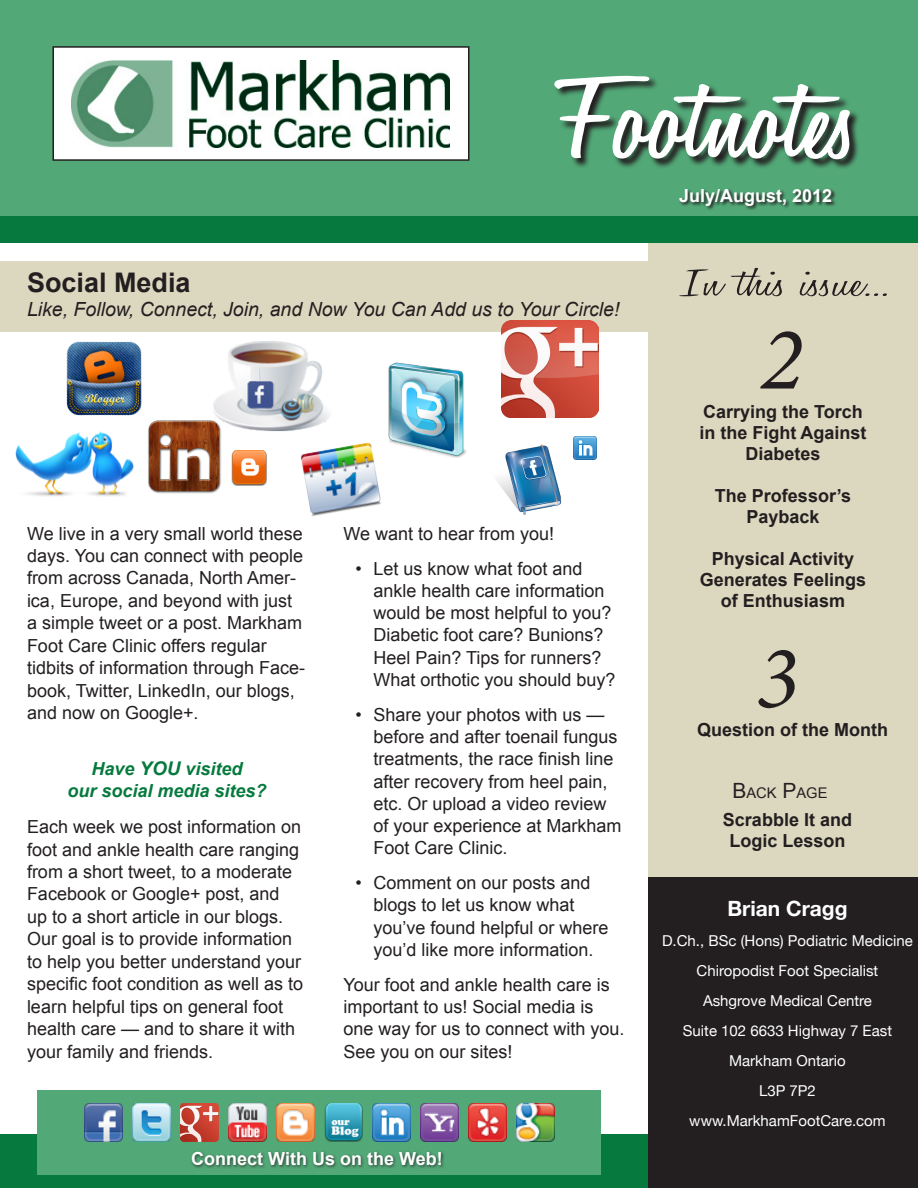
<style>
.page{position:relative;width:918px;height:1188px;background:#fff}
.page>*{position:absolute;margin:0;border:0;box-sizing:border-box;transform-origin:0 0}
.t1{font:italic 90px "Minion Pro";color:#231f20}
.t2{font:700 27px "Arial";color:#231f20}
.t3{font:700 21px "Helvetica Neue";color:#fff}
.t4{font:italic 19.5px "Arial";color:#231f20}
.t5{font:18px/22.5px "Arial";color:#231f20}
.t6{font:700 18px/21px "Arial";color:#231f20;text-align:center}
.t7{font:700 18px "Arial";color:#fff}
.t8{font:italic 700 18px "Arial";color:#067a3e}
.t9{font:15px "Helvetica Neue";color:#fff}
.t10{font:14.7px "Arial";color:#231f20}
.s1{font-size:18.9px}
.s2{font-size:21px}
</style>
<div class="page">
<div style="left:0;top:0;width:918px;height:216px;background:#52a877"></div>
<div style="left:0;top:216px;width:918px;height:27px;background:#067a3e"></div>
<div style="left:0;top:1134px;width:918px;height:54px;background:#067a3e"></div>
<div style="left:0;top:261px;width:648px;height:71px;background:#dcd8c0"></div>
<img style="left:15px;top:431px;width:119px;height:65px">
<img style="left:148px;top:420px;width:73px;height:74px">
<img style="left:209px;top:341px;width:120px;height:108px">
<img style="left:66px;top:341px;width:76px;height:75px">
<img style="left:298px;top:436px;width:83px;height:80px">
<img style="left:379px;top:363px;width:88px;height:95px">
<img style="left:496px;top:444px;width:66px;height:71px">
<img style="left:501px;top:320px;width:98px;height:98px">
<img style="left:232px;top:450px;width:35px;height:35px">
<img style="left:573px;top:436px;width:23px;height:23px">
<svg style="left:52px;top:46px;width:418px;height:115px;background:#e2e4e3"></svg>
<svg style="left:573px;top:112px;width:285px;height:56px"></svg>
<svg style="left:554px;top:76px;width:296px;height:83px"></svg>
<div style="left:648px;top:243px;width:270px;height:634px;background:#dcd8c0"></div>
<div style="left:648px;top:877px;width:270px;height:311px;background:#231f20"></div>
<svg style="left:679px;top:268px;width:208px;height:28px"></svg>
<div style="left:38px;top:1091px;width:563px;height:84px;background:#52a877"></div>
<svg style="left:679px;top:189px;width:157px;height:21px"></svg>
<img style="left:71px;top:60px;width:378px;height:87px">
<div style="left:190px;top:1151px;width:255px;height:18px;background:#231f20;opacity:.75"></div>
<img style="left:85px;top:1104px;width:38px;height:37px">
<img style="left:133px;top:1104px;width:38px;height:37px">
<img style="left:229px;top:1104px;width:37px;height:37px">
<img style="left:277px;top:1104px;width:37px;height:37px">
<img style="left:373px;top:1104px;width:37px;height:37px">
<img style="left:421px;top:1104px;width:37px;height:37px">
<img style="left:468px;top:1104px;width:38px;height:37px">
<img style="left:516px;top:1104px;width:38px;height:37px">
<img style="left:324px;top:1103px;width:39px;height:38px">
<img style="left:181px;top:1104px;width:37px;height:37px">
<p class="t2" style="left:27px;top:265px;width:165px">Social Media</p>
<p class="t4" style="left:27px;top:297px;width:594px">Like, Follow, Connect, Join, and Now You Can Add us to Your Circle!</p>
<p class="t5" style="left:27px;top:522px;width:280px">We live in a very small world these days. You can connect with people from across Canada, North Amer&shy;ica, Europe, and beyond with just a simple tweet or a post. Markham<br>Foot Care Clinic offers regular tidbits of information through Face&shy;book, Twitter, LinkedIn, our blogs, and now on Google+.</p>
<p class="t8" style="left:92px;top:756px;width:153px">Have <span class="s1">you</span> visited</p>
<p class="t8" style="left:68px;top:779px;width:201px">our social media sites?</p>
<p class="t5" style="left:27px;top:816px;width:278px">Each week we post information on foot and ankle health care ranging from a short tweet, to a moderate<br>Facebook or Google+ post, and up to a short article in our blogs.<br>Our goal is to provide information to help you better understand your specific foot condition as well as to learn helpful tips on general foot health care — and to share it with your family and friends.</p>
<p class="t5" style="left:343px;top:522px;width:212px">We want to hear from you!</p>
<p class="t5" style="left:373px;top:558px;width:244px;line-height:22px;text-indent:-18px">• Let us know what foot and ankle health care information would be most helpful to you?<br>Diabetic foot care? Bunions?<br>Heel Pain? Tips for runners?<br>What orthotic you should buy?</p>
<p class="t5" style="left:373px;top:704px;width:250px;line-height:22px;text-indent:-18px">• Share your photos with us — before and after toenail fungus treatments, the race finish line after recovery from heel pain, etc. Or upload a video review of your experience at Markham<br>Foot Care Clinic.</p>
<p class="t5" style="left:373px;top:872px;width:237px;line-height:22px;text-indent:-18px">• Comment on our posts and blogs to let us know what you’ve found helpful or where you’d like more information.</p>
<p class="t5" style="left:343px;top:974px;width:282px;line-height:22px">Your foot and ankle health care is important to us! Social media is one way for us to connect with you.<br>See you on our sites!</p>
<p class="t7" style="left:191px;top:1147px;width:253px">Connect With Us on the Web!</p>
<p class="t7" style="left:679px;top:184px;width:155px">July/August, 2012</p>
<p class="t1" style="left:760px;top:298px;width:44px">2</p>
<p class="t6" style="left:699px;top:402px;width:169px">Carrying the Torch in the Fight Against<br>Diabetes</p>
<p class="t6" style="left:715px;top:486px;width:138px">The Professor’s<br>Payback</p>
<p class="t6" style="left:700px;top:549px;width:168px">Physical Activity<br>Generates Feelings</p>
<p class="t6" style="left:721px;top:591px;width:126px">of Enthusiasm</p>
<p class="t1" style="left:756px;top:617px;width:44px">3</p>
<p class="t6" style="left:697px;top:720px;width:192px">Question of the Month</p>
<p class="t10" style="left:732px;top:784px;width:97px"><span class="s2">B</span>ACK <span class="s2">P</span>AGE</p>
<p class="t6" style="left:723px;top:810px;width:131px">Scrabble It and</p>
<p class="t6" style="left:729px;top:831px;width:118px">Logic Lesson</p>
<p class="t3" style="left:727px;top:890px;width:122px">Brian Cragg</p>
<p class="t9" style="left:662px;top:928px;width:252px">D.Ch., BSc (Hons) Podiatric Medicine</p>
<p class="t9" style="left:697px;top:958px;width:183px">Chiropodist Foot Specialist</p>
<p class="t9" style="left:703px;top:988px;width:170px">Ashgrove Medical Centre</p>
<p class="t9" style="left:683px;top:1018px;width:211px">Suite 102 6633 Highway 7 East</p>
<p class="t9" style="left:729px;top:1048px;width:118px">Markham Ontario</p>
<p class="t9" style="left:759px;top:1078px;width:58px">L3P 7P2</p>
<p class="t9" style="left:689px;top:1108px;width:198px">www.MarkhamFootCare.com</p>
</div>
